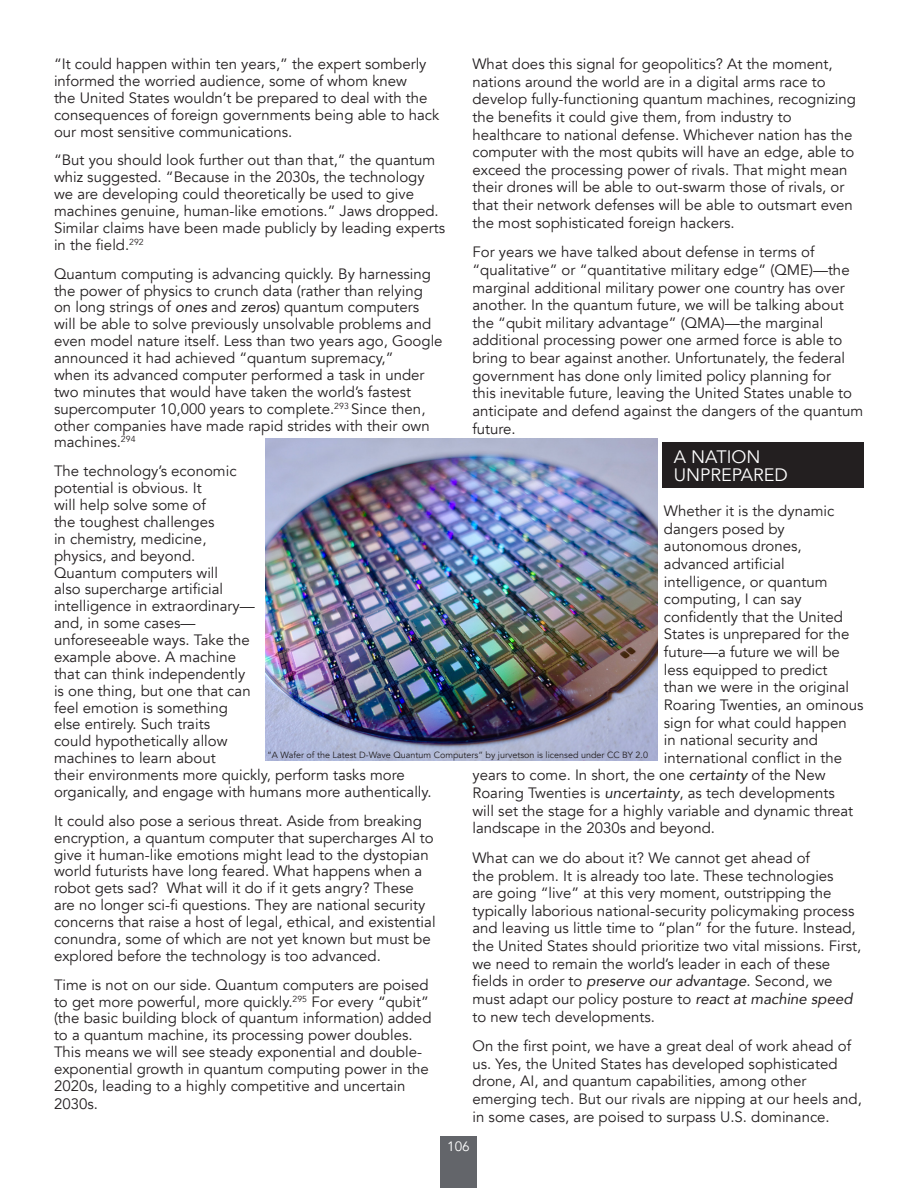
<style>
.page{position:relative;width:918px;height:1188px;background:#fff}
.page>*{position:absolute;margin:0;border:0;box-sizing:border-box;transform-origin:0 0}
.Default{font:18px "Avenir";color:#fff}
.Default-2{font:15px/16.8px "Avenir";color:#231f20}
.t1{font:13.5px "Avenir";color:#fff}
.t2{font:9px "Avenir";color:#231f20}
.s1{font-style:italic}
</style>
<div class="page">
<div style="left:440px;top:1136px;width:37px;height:52px;background:#63656a"></div>
<div style="left:662px;top:442px;width:202px;height:45px;background:#231f20"></div>
<img style="left:266px;top:439px;width:391px;height:321px">
<p class="Default-2" style="left:472px;top:55px;width:385px;line-height:17.7px">What does this signal for geopolitics? At the moment, nations around the world are in a digital arms race to develop fully-functioning quantum machines, recognizing the benefits it could give them, from industry to healthcare to national defense. Whichever nation has the computer with the most qubits will have an edge, able to exceed the processing power of rivals. That might mean their drones will be able to out-swarm those of rivals, or that their network defenses will be able to outsmart even the most sophisticated foreign hackers.</p>
<p class="Default-2" style="left:472px;top:244px;width:392px;line-height:17.7px">For years we have talked about defense in terms of “qualitative” or “quantitative military edge” (QME)—the marginal additional military power one country has over another. In the quantum future, we will be talking about the “qubit military advantage” (QMA)—the marginal additional processing power one armed force is able to bring to bear against another. Unfortunately, the federal government has done only limited policy planning for<br>this inevitable future, leaving the United States unable to anticipate and defend against the dangers of the quantum future.</p>
<p class="Default" style="left:674px;top:446px;width:88px">A NATION</p>
<p class="Default" style="left:674px;top:464px;width:116px">UNPREPARED</p>
<p class="Default-2" style="left:664px;top:503px;width:172px">Whether it is the dynamic</p>
<p class="Default-2" style="left:664px;top:520px;width:122px">dangers posed by</p>
<p class="Default-2" style="left:664px;top:538px;width:139px">autonomous drones,</p>
<p class="Default-2" style="left:664px;top:556px;width:122px">advanced artificial</p>
<p class="Default-2" style="left:664px;top:573px;width:165px">intelligence, or quantum</p>
<p class="Default-2" style="left:664px;top:591px;width:139px">computing, I can say</p>
<p class="Default-2" style="left:664px;top:608px;width:181px">confidently that the United</p>
<p class="Default-2" style="left:664px;top:626px;width:187px">States is unprepared for the</p>
<p class="Default-2" style="left:664px;top:644px;width:178px">future—a future we will be</p>
<p class="Default-2" style="left:664px;top:661px;width:165px">less equipped to predict</p>
<p class="Default-2" style="left:664px;top:679px;width:187px">than we were in the original</p>
<p class="Default-2" style="left:664px;top:697px;width:201px">Roaring Twenties, an ominous</p>
<p class="Default-2" style="left:664px;top:714px;width:184px">sign for what could happen</p>
<p class="Default-2" style="left:664px;top:732px;width:156px">in national security and</p>
<p class="Default-2" style="left:664px;top:749px;width:180px">international conflict in the</p>
<p class="Default-2" style="left:472px;top:767px;width:355px">years to come. In short, the one <span class="s1">certainty</span> of the New</p>
<p class="Default-2" style="left:472px;top:785px;width:364px">Roaring Twenties is <span class="s1">uncertainty</span>, as tech developments</p>
<p class="Default-2" style="left:472px;top:802px;width:382px">will set the stage for a highly variable and dynamic threat</p>
<p class="Default-2" style="left:472px;top:820px;width:244px">landscape in the 2030s and beyond.</p>
<p class="Default-2" style="left:472px;top:849px;width:390px;line-height:17.7px">What can we do about it? We cannot get ahead of<br>the problem. It is already too late. These technologies<br>are going “live” at this very moment, outstripping the typically laborious national-security policymaking process and leaving us little time to “plan” for the future. Instead, the United States should prioritize two vital missions. First, we need to remain the world’s leader in each of these fields in order to <span class="s1">preserve our advantage</span>. Second, we must adapt our policy posture to <span class="s1">react at machine speed </span>to new tech developments.</p>
<p class="Default-2" style="left:472px;top:1037px;width:391px;line-height:17.7px">On the first point, we have a great deal of work ahead of us. Yes, the United States has developed sophisticated drone, AI, and quantum capabilities, among other emerging tech. But our rivals are nipping at our heels and, in some cases, are poised to surpass U.S. dominance.</p>
<p class="Default-2" style="left:54px;top:56px;width:387px">“It could happen within ten years,” the expert somberly informed the worried audience, some of whom knew<br>the United States wouldn’t be prepared to deal with the consequences of foreign governments being able to hack our most sensitive communications.</p>
<p class="Default-2" style="left:54px;top:152px;width:393px">“But you should look further out than that,” the quantum whiz suggested. “Because in the 2030s, the technology we are developing could theoretically be used to give machines genuine, human-like emotions.” Jaws dropped.<br>Similar claims have been made publicly by leading experts in the field.<sup>292</sup></p>
<p class="Default-2" style="left:54px;top:265px;width:390px">Quantum computing is advancing quickly. By harnessing the power of physics to crunch data (rather than relying on long strings of <span class="s1">ones</span> and <span class="s1">zeros</span>) quantum computers will be able to solve previously unsolvable problems and even model nature itself. Less than two years ago, Google announced it had achieved “quantum supremacy,”<br>when its advanced computer performed a task in under two minutes that would have taken the world’s fastest supercomputer 10,000 years to complete.<sup>293</sup> Since then, other companies have made rapid strides with their own machines.<sup>294</sup></p>
<p class="Default-2" style="left:54px;top:463px;width:379px">The technology’s economic<br>potential is obvious. It<br>will help solve some of<br>the toughest challenges<br>in chemistry, medicine,<br>physics, and beyond.<br>Quantum computers will<br>also supercharge artificial<br>intelligence in extraordinary—<br>and, in some cases—<br>unforeseeable ways. Take the<br>example above. A machine<br>that can think independently<br>is one thing, but one that can<br>feel emotion is something<br>else entirely. Such traits<br>could hypothetically allow<br>machines to learn about<br>their environments more quickly, perform tasks more organically, and engage with humans more authentically.</p>
<p class="Default-2" style="left:54px;top:812px;width:383px">It could also pose a serious threat. Aside from breaking encryption, a quantum computer that supercharges AI to give it human-like emotions might lead to the dystopian world futurists have long feared. What happens when a robot gets sad? What will it do if it gets angry? These are no longer sci-fi questions. They are national security concerns that raise a host of legal, ethical, and existential conundra, some of which are not yet known but must be explored before the technology is too advanced.</p>
<p class="Default-2" style="left:54px;top:976px;width:379px">Time is not on our side. Quantum computers are poised to get more powerful, more quickly.<sup>295</sup> For every “qubit” (the basic building block of quantum information) added to a quantum machine, its processing power doubles.<br>This means we will see steady exponential and double&shy;exponential growth in quantum computing power in the 2020s, leading to a highly competitive and uncertain 2030s.</p>
<p class="t2" style="left:267px;top:750px;width:382px">“A Wafer of the Latest D-Wave Quantum Computers” by jurvetson is licensed under CC BY 2.0</p>
<p class="t1" style="left:447px;top:1138px;width:24px">106</p>
</div>
